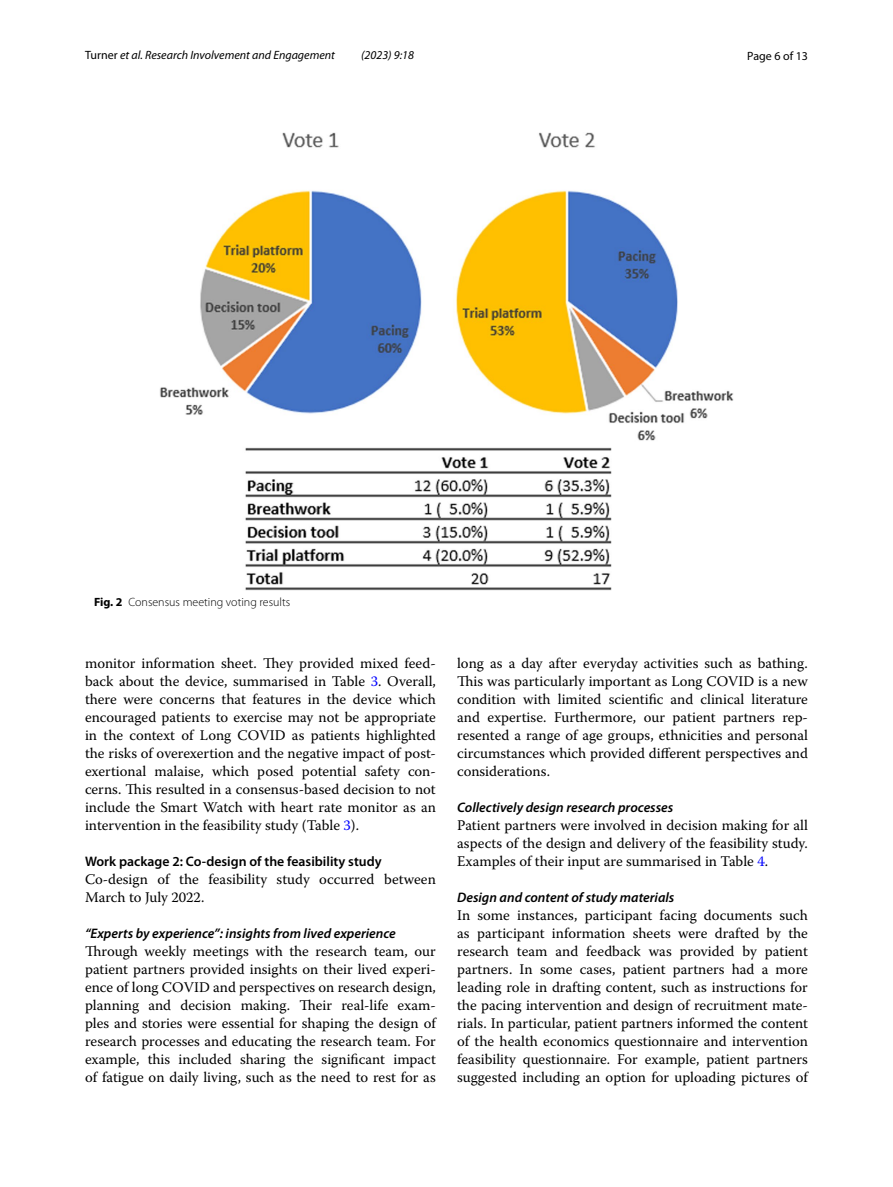
<style>
.page{position:relative;width:893px;height:1187px;background:#fff}
.page>*{position:absolute;margin:0;border:0;box-sizing:border-box;transform-origin:0 0}
.t1{font:14.7px/18px "Warnock Pro";color:#000;text-align:justify}
.t2{font:italic 600 13.8px "Myriad Pro";color:#000}
.t3{font:600 13.8px "Myriad Pro";color:#000}
.t4{font:italic 12px "Myriad Pro";color:#000}
.t5{font:300 12px "Myriad Pro";color:#000}
.t6{font:12px "Myriad Pro";color:#000}
.s1{font-style:normal}
.s2{font-weight:700}
.s3{color:#00f}
</style>
<div class="page">
<img style="left:160px;top:133px;width:573px;height:457px">
<p class="t4" style="left:85px;top:48px;width:251px"><span class="s1">Turner</span> et al. Research Involvement and Engagement</p>
<p class="t4" style="left:361px;top:48px;width:54px">(2023) 9:18</p>
<p class="t6" style="left:747px;top:48px;width:62px">Page 6 of 13</p>
<p class="t5" style="left:94px;top:595px;width:198px"><span class="s2">Fig. 2</span> Consensus meeting voting results</p>
<p class="t1" style="left:85px;top:653px;width:352px">monitor information sheet. They provided mixed feed&shy;back about the device, summarised in Table <span class="s3">3</span>. Overall, there were concerns that features in the device which encouraged patients to exercise may not be appropriate in the context of Long COVID as patients highlighted the risks of overexertion and the negative impact of post&shy;exertional malaise, which posed potential safety con&shy;cerns. This resulted in a consensus-based decision to not include the Smart Watch with heart rate monitor as an intervention in the feasibility study (Table <span class="s3">3</span>).</p>
<p class="t3" style="left:85px;top:852px;width:298px">Work package 2: Co‑design of the feasibility study</p>
<p class="t1" style="left:85px;top:869px;width:352px">Co-design of the feasibility study occurred between<br>March to July 2022.</p>
<p class="t2" style="left:85px;top:924px;width:312px">“Experts by experience”: insights from lived experience</p>
<p class="t1" style="left:85px;top:941px;width:352px">Through weekly meetings with the research team, our patient partners provided insights on their lived experi&shy;ence of long COVID and perspectives on research design, planning and decision making. Their real-life exam&shy;ples and stories were essential for shaping the design of research processes and educating the research team. For example, this included sharing the significant impact of fatigue on daily living, such as the need to rest for as</p>
<p class="t1" style="left:457px;top:653px;width:352px">long as a day after everyday activities such as bathing.<br>This was particularly important as Long COVID is a new condition with limited scientific and clinical literature and expertise. Furthermore, our patient partners rep&shy;resented a range of age groups, ethnicities and personal circumstances which provided different perspectives and considerations.</p>
<p class="t2" style="left:457px;top:798px;width:218px">Collectively design research processes</p>
<p class="t1" style="left:457px;top:815px;width:352px">Patient partners were involved in decision making for all aspects of the design and delivery of the feasibility study.<br>Examples of their input are summarised in Table <span class="s3">4</span>.</p>
<p class="t2" style="left:457px;top:888px;width:219px">Design and content of study materials</p>
<p class="t1" style="left:457px;top:905px;width:352px">In some instances, participant facing documents such as participant information sheets were drafted by the research team and feedback was provided by patient partners. In some cases, patient partners had a more leading role in drafting content, such as instructions for the pacing intervention and design of recruitment mate&shy;rials. In particular, patient partners informed the content of the health economics questionnaire and intervention feasibility questionnaire. For example, patient partners suggested including an option for uploading pictures of</p>
</div>
